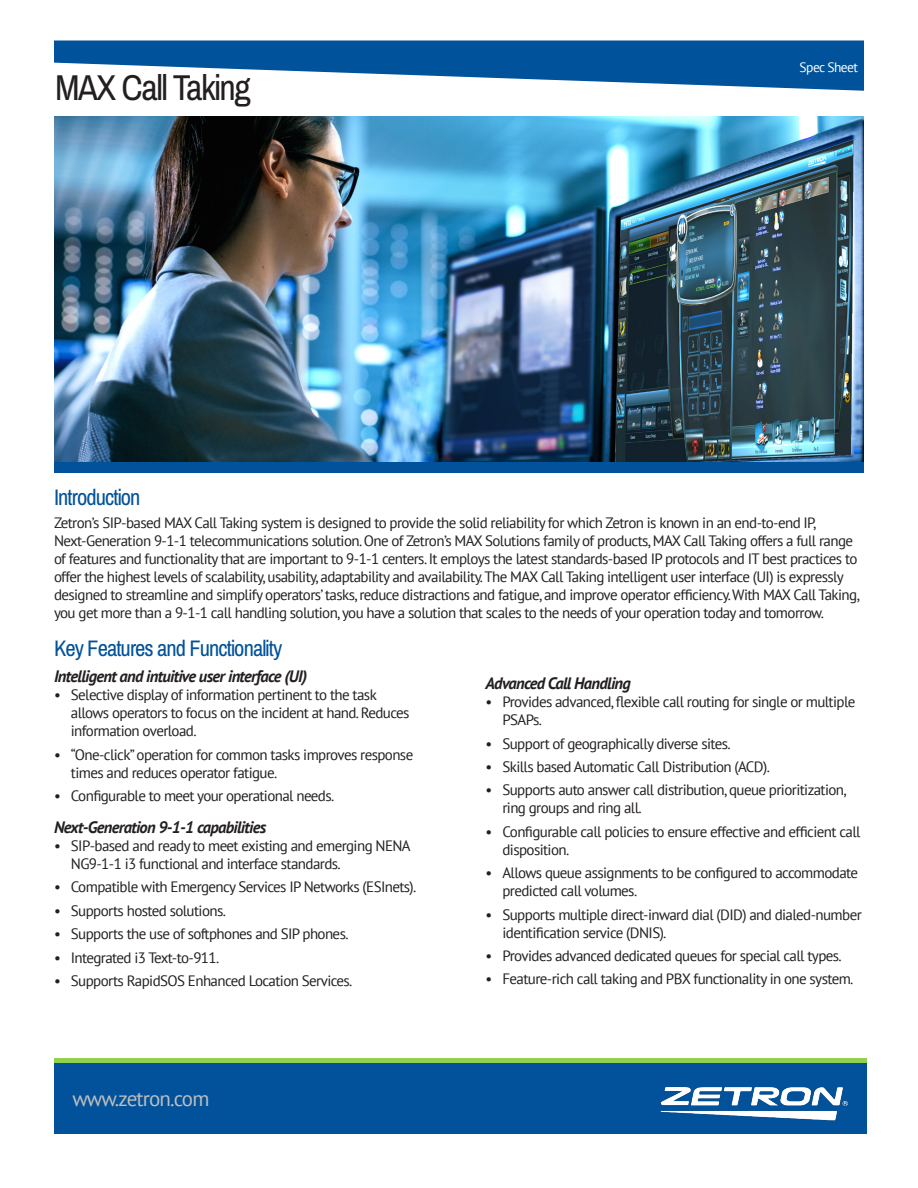
<style>
.page{position:relative;width:918px;height:1188px;background:#fff}
.page>*{position:absolute;margin:0;border:0;box-sizing:border-box;transform-origin:0 0}
.t1{font:36px "Archivo Narrow";letter-spacing:-.04em;color:#231f20}
.specsheet_black_subh{font:22.5px "Archivo Narrow";letter-spacing:-.04em;color:#01529a}
.specsheet_body{font:22.5px "Archivo Narrow";letter-spacing:-.04em;color:#01529a}
.Body_Copy{font:21px "PT Sans";letter-spacing:-.04em;color:#bfbfbf}
.specsheet_black_subh-2{font:italic 700 16.5px "PT Sans";letter-spacing:-.04em;color:#231f20}
.specsheet_body-2{font:15px/18px "PT Sans";letter-spacing:-.04em;color:#231f20}
.Body_Copy-2{font:13.5px "PT Sans";letter-spacing:-.04em;color:#fff}
</style>
<div class="page">
<img style="left:54px;top:117px;width:810px;height:345px">
<div style="left:54px;top:462px;width:810px;height:11px;background:#01529a"></div>
<svg style="left:54px;top:40px;width:810px;height:51px"></svg>
<div style="left:54px;top:1063px;width:813px;height:71px;background:#01529a"></div>
<div style="left:54px;top:1058px;width:813px;height:5px;background:#92d14f"></div>
<img style="left:660px;top:1086px;width:188px;height:35px">
<p class="t1" style="left:55px;top:66px;width:197px">MAX Call Taking</p>
<p class="Body_Copy-2" style="left:800px;top:59px;width:60px">Spec Sheet</p>
<p class="specsheet_body" style="left:54px;top:483px;width:88px">Introduction</p>
<p class="specsheet_body-2" style="left:54px;top:513px;width:808px">Zetron’s SIP-based MAX Call Taking system is designed to provide the solid reliability for which Zetron is known in an end-to-end IP, Next-Generation 9-1-1 telecommunications solution. One of Zetron’s MAX Solutions family of products, MAX Call Taking offers a full range of features and functionality that are important to 9-1-1 centers. It employs the latest standards-based IP protocols and IT best practices to offer the highest levels of scalability, usability, adaptability and availability. The MAX Call Taking intelligent user interface (UI) is expressly designed to streamline and simplify operators’ tasks, reduce distractions and fatigue, and improve operator efficiency. With MAX Call Taking, you get more than a 9-1-1 call handling solution, you have a solution that scales to the needs of your operation today and tomorrow.</p>
<p class="specsheet_black_subh" style="left:54px;top:634px;width:230px">Key Features and Functionality</p>
<p class="specsheet_black_subh-2" style="left:54px;top:666px;width:255px">Intelligent and intuitive user interface (UI)</p>
<p class="specsheet_body-2" style="left:71px;top:686px;width:340px;text-indent:-17px">• Selective display of information pertinent to the task allows operators to focus on the incident at hand. Reduces information overload.</p>
<p class="specsheet_body-2" style="left:71px;top:745px;width:344px;text-indent:-17px">• “One-click” operation for common tasks improves response times and reduces operator fatigue.</p>
<p class="specsheet_body-2" style="left:54px;top:786px;width:282px">• Configurable to meet your operational needs.</p>
<p class="specsheet_black_subh-2" style="left:54px;top:816px;width:214px">Next-Generation 9-1-1 capabilities</p>
<p class="specsheet_body-2" style="left:71px;top:836px;width:341px;text-indent:-17px">• SIP-based and ready to meet existing and emerging NENA<br>NG9-1-1 i3 functional and interface standards.</p>
<p class="specsheet_body-2" style="left:54px;top:878px;width:364px">• Compatible with Emergency Services IP Networks (ESInets).</p>
<p class="specsheet_body-2" style="left:54px;top:901px;width:174px">• Supports hosted solutions.</p>
<p class="specsheet_body-2" style="left:54px;top:925px;width:296px">• Supports the use of softphones and SIP phones.</p>
<p class="specsheet_body-2" style="left:54px;top:948px;width:167px">• Integrated i3 Text-to-911.</p>
<p class="specsheet_body-2" style="left:54px;top:971px;width:300px">• Supports RapidSOS Enhanced Location Services.</p>
<p class="Body_Copy" style="left:72px;top:1085px;width:139px">www.zetron.com</p>
<p class="specsheet_black_subh-2" style="left:486px;top:673px;width:147px">Advanced Call Handling</p>
<p class="specsheet_body-2" style="left:502px;top:693px;width:354px;text-indent:-17px">• Provides advanced, flexible call routing for single or multiple<br>PSAPs.</p>
<p class="specsheet_body-2" style="left:486px;top:734px;width:247px">• Support of geographically diverse sites.</p>
<p class="specsheet_body-2" style="left:486px;top:757px;width:286px">• Skills based Automatic Call Distribution (ACD).</p>
<p class="specsheet_body-2" style="left:502px;top:781px;width:346px;text-indent:-17px">• Supports auto answer call distribution, queue prioritization, ring groups and ring all.</p>
<p class="specsheet_body-2" style="left:502px;top:822px;width:360px;text-indent:-17px">• Configurable call policies to ensure effective and efficient call disposition.</p>
<p class="specsheet_body-2" style="left:502px;top:864px;width:357px;text-indent:-17px">• Allows queue assignments to be configured to accommodate predicted call volumes.</p>
<p class="specsheet_body-2" style="left:502px;top:905px;width:361px;text-indent:-17px">• Supports multiple direct-inward dial (DID) and dialed-number identification service (DNIS).</p>
<p class="specsheet_body-2" style="left:486px;top:946px;width:358px">• Provides advanced dedicated queues for special call types.</p>
<p class="specsheet_body-2" style="left:486px;top:970px;width:369px">• Feature-rich call taking and PBX functionality in one system.</p>
</div>
